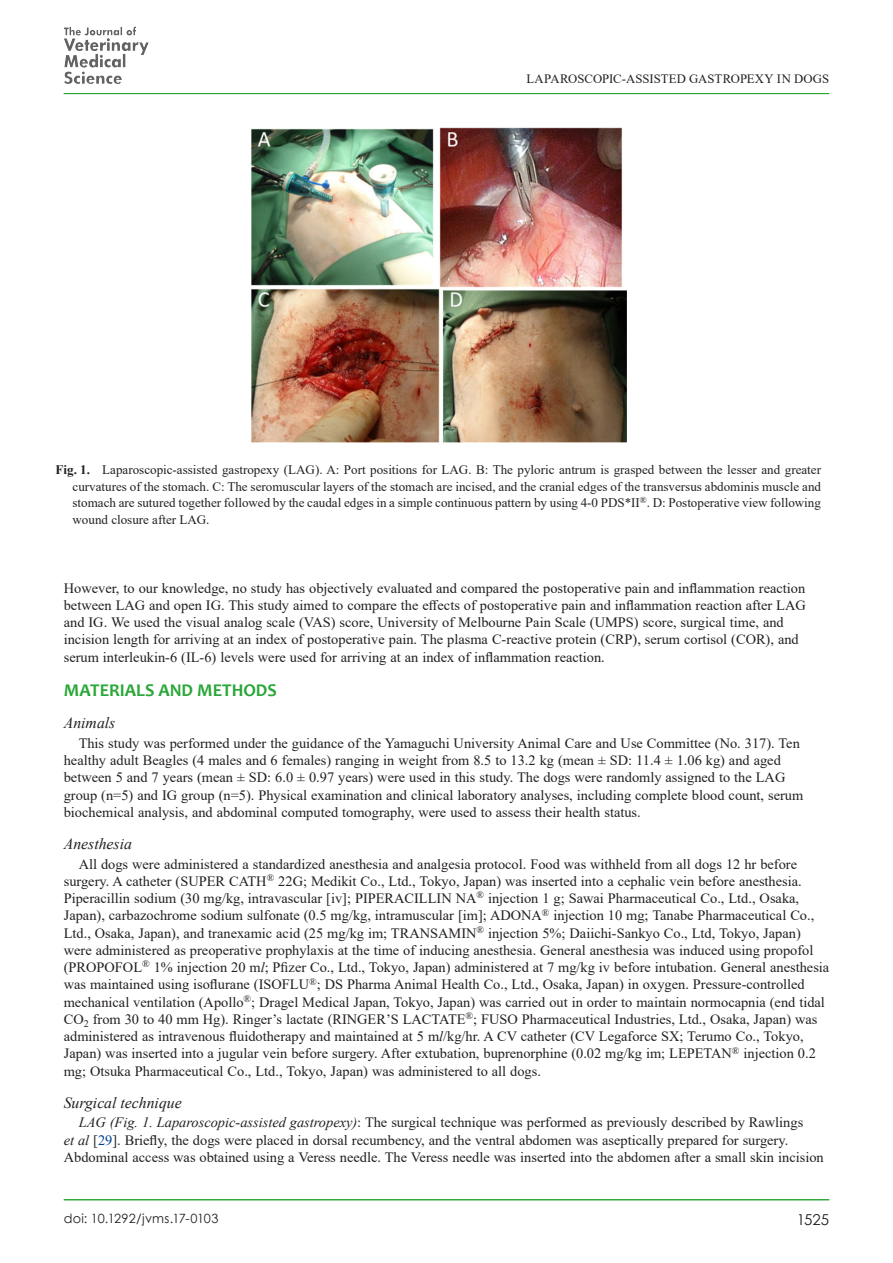
<style>
.page{position:relative;width:893px;height:1263px;background:#fff}
.page>*{position:absolute;margin:0;border:0;box-sizing:border-box;transform-origin:0 0}
.t1{font:700 18px "Candara";color:#2aa738}
.t2{font:italic 15.75px "Times New Roman";color:#231f20}
.t3{font:15px "Century Gothic";color:#231f20}
.t4{font:14.25px/17.2px "Times New Roman";color:#231f20}
.t5{font:13.05px/16.5px "Times New Roman";color:#231f20;text-align:justify}
.t6{font:12.75px "Times New Roman";letter-spacing:.005em;color:#231f20}
.t7{font:12.75px "Century Gothic";letter-spacing:.02em;color:#231f20}
.s1{font-weight:700}
.s2{font-style:italic}
.s3{color:#003f98}
</style>
<div class="page">
<img style="left:64px;top:27px;width:74px;height:24px">
<hr style="left:64px;top:93px;width:765px;height:1px;background:#2aa738">
<hr style="left:64px;top:1199px;width:765px;height:1px;background:#2aa738">
<img style="left:251px;top:128px;width:375px;height:314px">
<p class="t6" style="left:527px;top:70px;width:304px">LAPAROSCOPIC-ASSISTED GASTROPEXY IN DOGS</p>
<p class="t5" style="left:73px;top:461px;width:750px;text-indent:-17px"><span class="s1">Fig. 1.</span> Laparoscopic-assisted gastropexy (LAG). A: Port positions for LAG. B: The pyloric antrum is grasped between the lesser and greater curvatures of the stomach. C: The seromuscular layers of the stomach are incised, and the cranial edges of the transversus abdominis muscle and stomach are sutured together followed by the caudal edges in a simple continuous pattern by using 4-0 PDS*II<sup>®</sup>. D: Postoperative view following wound closure after LAG.</p>
<p class="t4" style="left:64px;top:579px;width:743px">However, to our knowledge, no study has objectively evaluated and compared the postoperative pain and inflammation reaction between LAG and open IG. This study aimed to compare the effects of postoperative pain and inflammation reaction after LAG and IG. We used the visual analog scale (VAS) score, University of Melbourne Pain Scale (UMPS) score, surgical time, and incision length for arriving at an index of postoperative pain. The plasma C-reactive protein (CRP), serum cortisol (COR), and serum interleukin-6 (IL-6) levels were used for arriving at an index of inflammation reaction.</p>
<p class="t1" style="left:64px;top:679px;width:215px">MATERIALS AND METHODS</p>
<p class="t2" style="left:64px;top:712px;width:53px">Animals</p>
<p class="t4" style="left:64px;top:734px;width:741px;text-indent:15px">This study was performed under the guidance of the Yamaguchi University Animal Care and Use Committee (No. 317). Ten healthy adult Beagles (4 males and 6 females) ranging in weight from 8.5 to 13.2 kg (mean ± SD: 11.4 ± 1.06 kg) and aged between 5 and 7 years (mean ± SD: 6.0 ± 0.97 years) were used in this study. The dogs were randomly assigned to the LAG group (n=5) and IG group (n=5). Physical examination and clinical laboratory analyses, including complete blood count, serum biochemical analysis, and abdominal computed tomography, were used to assess their health status.</p>
<p class="t2" style="left:64px;top:833px;width:70px">Anesthesia</p>
<p class="t4" style="left:64px;top:855px;width:767px;text-indent:15px">All dogs were administered a standardized anesthesia and analgesia protocol. Food was withheld from all dogs 12 hr before surgery. A catheter (SUPER CATH<sup>®</sup> 22G; Medikit Co., Ltd., Tokyo, Japan) was inserted into a cephalic vein before anesthesia.<br>Piperacillin sodium (30 mg/kg, intravascular [iv]; PIPERACILLIN NA<sup>®</sup> injection 1 g; Sawai Pharmaceutical Co., Ltd., Osaka, Japan), carbazochrome sodium sulfonate (0.5 mg/kg, intramuscular [im]; ADONA<sup>®</sup> injection 10 mg; Tanabe Pharmaceutical Co., Ltd., Osaka, Japan), and tranexamic acid (25 mg/kg im; TRANSAMIN<sup>®</sup> injection 5%; Daiichi-Sankyo Co., Ltd, Tokyo, Japan) were administered as preoperative prophylaxis at the time of inducing anesthesia. General anesthesia was induced using propofol (PROPOFOL<sup>®</sup> 1% injection 20 m<span class="s2">l</span>; Pfizer Co., Ltd., Tokyo, Japan) administered at 7 mg/kg iv before intubation. General anesthesia was maintained using isoflurane (ISOFLU<sup>®</sup>; DS Pharma Animal Health Co., Ltd., Osaka, Japan) in oxygen. Pressure-controlled mechanical ventilation (Apollo<sup>®</sup>; Dragel Medical Japan, Tokyo, Japan) was carried out in order to maintain normocapnia (end tidal CO<sub>2</sub> from 30 to 40 mm Hg). Ringer’s lactate (RINGER’S LACTATE<sup>®</sup>; FUSO Pharmaceutical Industries, Ltd., Osaka, Japan) was administered as intravenous fluidotherapy and maintained at 5 m<span class="s2">l</span>/kg/hr. A CV catheter (CV Legaforce SX; Terumo Co., Tokyo, Japan) was inserted into a jugular vein before surgery. After extubation, buprenorphine (0.02 mg/kg im; LEPETAN<sup>®</sup> injection 0.2 mg; Otsuka Pharmaceutical Co., Ltd., Tokyo, Japan) was administered to all dogs.</p>
<p class="t2" style="left:64px;top:1092px;width:119px">Surgical technique</p>
<p class="t4" style="left:64px;top:1113px;width:761px;text-indent:15px"><span class="s2">LAG (Fig. 1. Laparoscopic-assisted gastropexy)</span>: The surgical technique was performed as previously described by Rawlings<br><span class="s2">et al</span> [<span class="s3">29</span>]. Briefly, the dogs were placed in dorsal recumbency, and the ventral abdomen was aseptically prepared for surgery.<br>Abdominal access was obtained using a Veress needle. The Veress needle was inserted into the abdomen after a small skin incision</p>
<p class="t7" style="left:64px;top:1209px;width:156px">doi: 10.1292/jvms.17-0103</p>
<p class="t3" style="left:797px;top:1209px;width:34px">1525</p>
</div>
